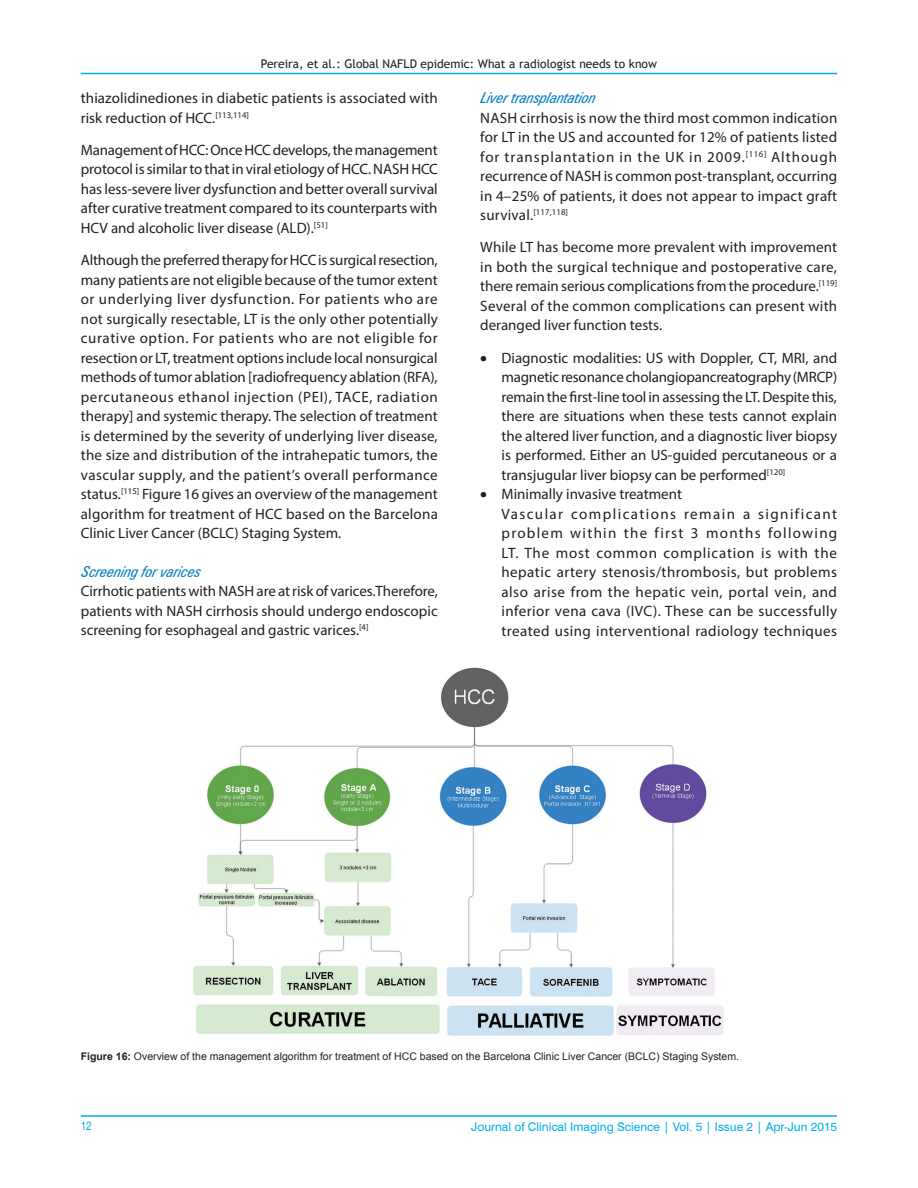
<style>
.page{position:relative;width:918px;height:1188px;background:#fff}
.page>*{position:absolute;margin:0;border:0;box-sizing:border-box;transform-origin:0 0}
.TX{font:15px/19.5px "Myriad Pro";color:#231f20;text-align:justify}
.L{font:15px/19.5px "Myriad Pro";color:#231f20;text-align:justify}
.LL{font:15px/19.5px "Myriad Pro";letter-spacing:.03em;color:#231f20;text-align:justify}
.t1{font:italic condensed 15px "Zurich BT";color:#007ec5}
.t2{font:12px "Trebuchet MS";color:#231f20}
.t3{font:12px "Swiss 721 BT";color:#00aeef}
.t4{font:condensed 12px "Helvetica";color:#00aeef}
.FGC{font:10.5px "Arial";color:#231f20}
.s1{font-weight:700}
</style>
<div class="page">
<hr style="left:81px;top:73px;width:756px;height:1px;background:#00aeef">
<hr style="left:81px;top:1116px;width:756px;height:1px;background:#00aeef">
<img style="left:193px;top:667px;width:531px;height:369px">
<p class="t2" style="left:261px;top:56px;width:398px">Pereira, et al.: Global NAFLD epidemic: What a radiologist needs to know</p>
<p class="TX" style="left:81px;top:88px;width:358px">thiazolidinediones in diabetic patients is associated with risk reduction of HCC.<sup>[113,114]</sup></p>
<p class="TX" style="left:81px;top:140px;width:359px">Management of HCC: Once HCC develops, the management protocol is similar to that in viral etiology of HCC. NASH HCC has less‑severe liver dysfunction and better overall survival after curative treatment compared to its counterparts with HCV and alcoholic liver disease (ALD).<sup>[51]</sup></p>
<p class="TX" style="left:81px;top:250px;width:359px">Although the preferred therapy for HCC is surgical resection, many patients are not eligible because of the tumor extent or underlying liver dysfunction. For patients who are not surgically resectable, LT is the only other potentially curative option. For patients who are not eligible for resection or LT, treatment options include local nonsurgical methods of tumor ablation [radiofrequency ablation (RFA), percutaneous ethanol injection (PEI), TACE, radiation therapy] and systemic therapy. The selection of treatment is determined by the severity of underlying liver disease, the size and distribution of the intrahepatic tumors, the vascular supply, and the patient’s overall performance status.<sup>[115]</sup> Figure 16 gives an overview of the management algorithm for treatment of HCC based on the Barcelona Clinic Liver Cancer (BCLC) Staging System.</p>
<h3 class="t1" style="left:81px;top:562px;width:125px">Screening forvarices</h3>
<p class="TX" style="left:81px;top:581px;width:358px">Cirrhotic patients with NASH are at risk of varices.Therefore, patients with NASH cirrhosis should undergo endoscopic screening for esophageal and gastric varices.<sup>[4]</sup></p>
<h3 class="t1" style="left:480px;top:89px;width:120px">Livertransp lantation</h3>
<p class="TX" style="left:480px;top:108px;width:359px">NASH cirrhosis is now the third most common indication for LT in the US and accounted for 12% of patients listed for transplantation in the UK in 2009.<sup>[116]</sup> Although recurrence of NASH is common post‑transplant, occurring in 4–25% of patients, it does not appear to impact graft survival.<sup>[117,118]</sup></p>
<p class="TX" style="left:480px;top:237px;width:358px">While LT has become more prevalent with improvement in both the surgical technique and postoperative care, there remain serious complications from the procedure.<sup>[119] </sup>Several of the common complications can present with deranged liver function tests.</p>
<p class="L" style="left:502px;top:348px;width:337px;text-indent:-21px">• Diagnostic modalities: US with Doppler, CT, MRI, and magnetic resonance cholangiopancreatography (MRCP) remain the first‑line tool in assessing the LT. Despite this, there are situations when these tests cannot explain the altered liver function, and a diagnostic liver biopsy is performed. Either an US‑guided percutaneous or a transjugular liver biopsy can be performed<sup>[120]</sup></p>
<p class="L" style="left:480px;top:484px;width:203px">• Minimally invasive treatment</p>
<p class="LL" style="left:502px;top:504px;width:337px">Vascular complications remain a significant problem within the first 3 months following LT. The most common complication is with the hepatic artery stenosis/thrombosis, but problems also arise from the hepatic vein, portal vein, and inferior vena cava (IVC). These can be successfully treated using interventional radiology techniques</p>
<p class="FGC" style="left:81px;top:1050px;width:660px"><span class="s1">Figure 16:</span> Overview of the management algorithm for treatment of HCC based on the Barcelona Clinic Liver Cancer (BCLC) Staging System.</p>
<p class="t4" style="left:81px;top:1119px;width:12px">12</p>
<p class="t3" style="left:471px;top:1119px;width:367px">Journal of Clinical Imaging Science | Vol. 5 | Issue 2 | Apr-Jun 2015</p>
</div>
